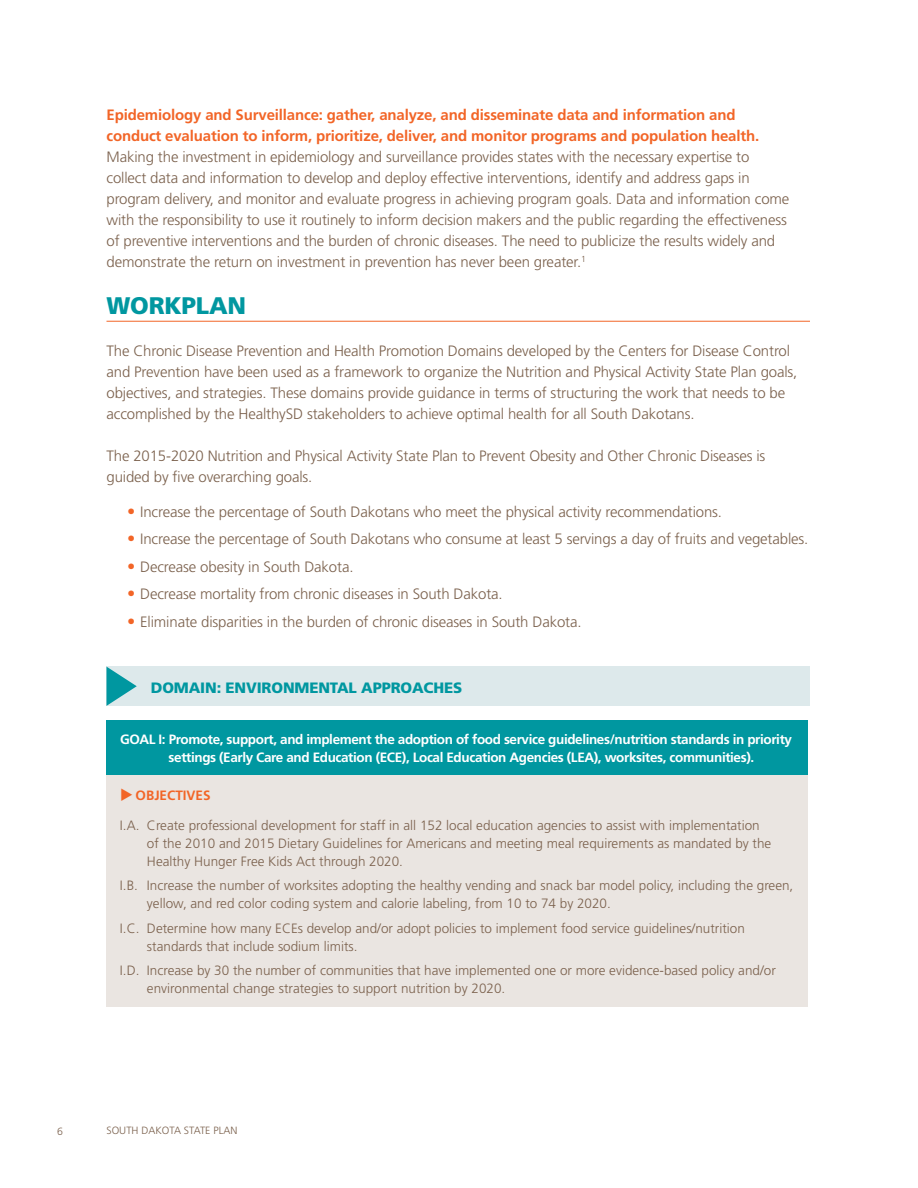
<style>
.page{position:relative;width:918px;height:1188px;background:#fff}
.page>*{position:absolute;margin:0;border:0;box-sizing:border-box;transform-origin:0 0}
.t1{font:900 24px "Frutiger";letter-spacing:-.01em;color:#0097a0}
.t2{font:300 15px/21px "Frutiger";letter-spacing:-.01em;color:#7b614d}
.t3{font:700 15px/21px "Frutiger";letter-spacing:-.01em;color:#f26527}
.t4{font:900 15px "Frutiger";letter-spacing:-.01em;color:#0097a0}
.t5{font:300 13.5px/18px "Frutiger";color:#7b614d}
.t6{font:700 13.5px/18px "Frutiger";letter-spacing:-.03em;color:#fff}
.t7{font:300 10.5px "Frutiger";color:#7b614d}
.s1{font-family:"Futura";font-weight:400;color:#f26527}
.s2{color:#f26527}
.s3{font-weight:700;color:#f26527}
</style>
<div class="page">
<hr style="left:106px;top:321px;width:704px;height:1px;background:#f26527">
<div style="left:106px;top:667px;width:704px;height:39px;background:#dde9eb"></div>
<svg style="left:106px;top:667px;width:31px;height:39px"></svg>
<div style="left:106px;top:720px;width:702px;height:55px;background:#0097a0"></div>
<div style="left:106px;top:775px;width:702px;height:36px;background:#eae5e1"></div>
<div style="left:106px;top:811px;width:702px;height:196px;background:#eae5e1"></div>
<p class="t3" style="left:106px;top:104px;width:654px">Epidemiology and Surveillance: gather, analyze, and disseminate data and information and conduct evaluation to inform, prioritize, deliver, and monitor programs and population health.</p>
<p class="t2" style="left:106px;top:146px;width:684px">Making the investment in epidemiology and surveillance provides states with the necessary expertise to collect data and information to develop and deploy effective interventions, identify and address gaps in program delivery, and monitor and evaluate progress in achieving program goals. Data and information come with the responsibility to use it routinely to inform decision makers and the public regarding the effectiveness of preventive interventions and the burden of chronic diseases. The need to publicize the results widely and demonstrate the return on investment in prevention has never been greater.<sup>1</sup></p>
<h1 class="t1" style="left:106px;top:291px;width:141px">WORKPLAN</h1>
<p class="t2" style="left:106px;top:340px;width:692px">The Chronic Disease Prevention and Health Promotion Domains developed by the Centers for Disease Control and Prevention have been used as a framework to organize the Nutrition and Physical Activity State Plan goals, objectives, and strategies. These domains provide guidance in terms of structuring the work that needs to be accomplished by the HealthySD stakeholders to achieve optimal health for all South Dakotans.</p>
<p class="t2" style="left:106px;top:445px;width:660px">The 2015-2020 Nutrition and Physical Activity State Plan to Prevent Obesity and Other Chronic Diseases is guided by five overarching goals.</p>
<p class="t2" style="left:127px;top:501px;width:597px"><span class="s1">•</span> Increase the percentage of South Dakotans who meet the physical activity recommendations.</p>
<p class="t2" style="left:127px;top:528px;width:683px"><span class="s1">•</span> Increase the percentage of South Dakotans who consume at least 5 servings a day of fruits and vegetables.</p>
<p class="t2" style="left:127px;top:556px;width:228px"><span class="s1">•</span> Decrease obesity in South Dakota.</p>
<p class="t2" style="left:127px;top:583px;width:377px"><span class="s1">•</span> Decrease mortality from chronic diseases in South Dakota.</p>
<p class="t2" style="left:127px;top:611px;width:456px"><span class="s1">•</span> Eliminate disparities in the burden of chronic diseases in South Dakota.</p>
<p class="t4" style="left:151px;top:679px;width:313px">DOMAIN: ENVIRONMENTAL APPROACHES</p>
<p class="t6" style="left:169px;top:730px;width:625px;text-indent:-49px">GOAL I: Promote, support, and implement the adoption of food service guidelines/nutrition standards in priority settings (Early Care and Education (ECE), Local Education Agencies (LEA), worksites, communities).</p>
<p class="t5" style="left:120px;top:781px;width:641px;line-height:29.5px"><span class="s2">◆</span> <span class="s3">OBJECTIVES<br></span>I.A. Create professional development for staff in all 152 local education agencies to assist with implementation</p>
<p class="t5" style="left:147px;top:834px;width:626px">of the 2010 and 2015 Dietary Guidelines for Americans and meeting meal requirements as mandated by the<br>Healthy Hunger Free Kids Act through 2020.</p>
<p class="t5" style="left:147px;top:877px;width:648px;text-indent:-27px">I.B. Increase the number of worksites adopting the healthy vending and snack bar model policy, including the green, yellow, and red color coding system and calorie labeling, from 10 to 74 by 2020.</p>
<p class="t5" style="left:147px;top:919px;width:599px;text-indent:-27px">I.C. Determine how many ECEs develop and/or adopt policies to implement food service guidelines/nutrition standards that include sodium limits.</p>
<p class="t5" style="left:147px;top:962px;width:630px;text-indent:-27px">I.D. Increase by 30 the number of communities that have implemented one or more evidence-based policy and/or environmental change strategies to support nutrition by 2020.</p>
<p class="t7" style="left:57px;top:1125px;width:7px">6</p>
<p class="t7" style="left:106px;top:1124px;width:132px">SOUTH DAKOTA STATE PLAN</p>
</div>
